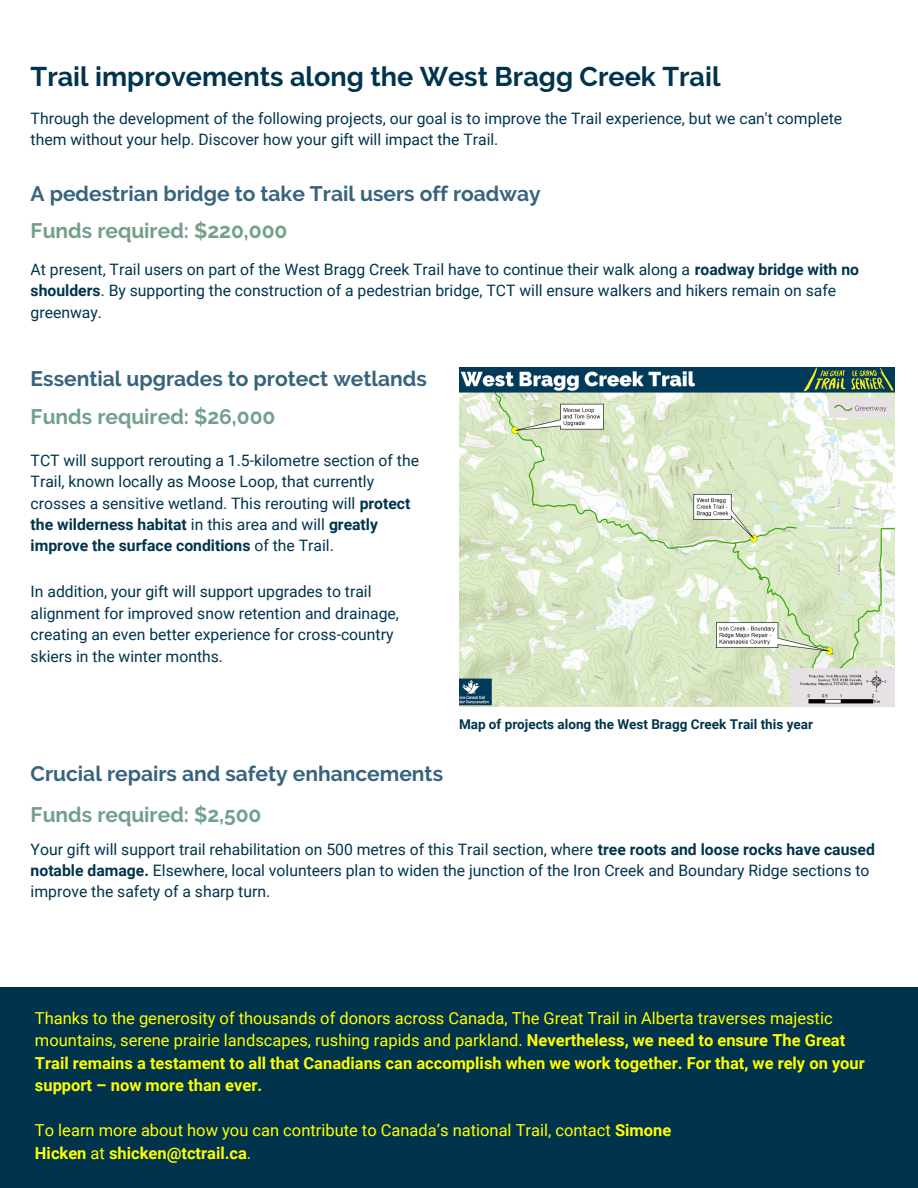
<style>
.page{position:relative;width:918px;height:1188px;background:#fff}
.page>*{position:absolute;margin:0;border:0;box-sizing:border-box;transform-origin:0 0}
.t1{font:700 27px "Raleway";color:#00344d}
.t2{font:700 21px "Raleway";color:#37647d}
.t3{font:700 21px "Raleway";color:#72a088}
.t4{font:16.5px/22.5px "Roboto";color:#ff0}
.t5{font:15.75px/21.3px "Roboto";color:#00344d}
.t6{font:700 13.5px "Roboto";color:#00344d}
.s1{font-weight:700}
</style>
<div class="page">
<div style="left:0;top:987px;width:918px;height:201px;background:#00344d"></div>
<img style="left:459px;top:368px;width:435px;height:338px">
<h1 class="t1" style="left:31px;top:60px;width:691px">Trail improvements along the West Bragg Creek Trail</h1>
<p class="t5" style="left:31px;top:108px;width:813px">Through the development of the following projects, our goal is to improve the Trail experience, but we can't complete them without your help. Discover how your gift will impact the Trail.</p>
<h2 class="t2" style="left:31px;top:181px;width:512px">A pedestrian bridge to take Trail users off roadway</h2>
<h2 class="t3" style="left:31px;top:218px;width:258px">Funds required: $220,000</h2>
<p class="t5" style="left:31px;top:259px;width:830px">At present, Trail users on part of the West Bragg Creek Trail have to continue their walk along a <span class="s1">roadway bridge with no shoulders</span>. By supporting the construction of a pedestrian bridge, TCT will ensure walkers and hikers remain on safe greenway.</p>
<h2 class="t2" style="left:31px;top:366px;width:398px">Essential upgrades to protect wetlands</h2>
<h2 class="t3" style="left:31px;top:404px;width:246px">Funds required: $26,000</h2>
<p class="t5" style="left:31px;top:450px;width:390px">TCT will support rerouting a 1.5-kilometre section of the Trail, known locally as Moose Loop, that currently crosses a sensitive wetland. This rerouting will <span class="s1">protect the wilderness habitat</span> in this area and will <span class="s1">greatly improve the surface conditions</span> of the Trail.</p>
<p class="t5" style="left:31px;top:581px;width:370px">In addition, your gift will support upgrades to trail alignment for improved snow retention and drainage, creating an even better experience for cross-country skiers in the winter months.</p>
<h2 class="t2" style="left:31px;top:762px;width:414px">Crucial repairs and safety enhancements</h2>
<h2 class="t3" style="left:31px;top:803px;width:232px">Funds required: $2,500</h2>
<p class="t6" style="left:459px;top:717px;width:355px">Map of projects along the West Bragg Creek Trail this year</p>
<p class="t5" style="left:31px;top:838px;width:846px">Your gift will support trail rehabilitation on 500 metres of this Trail section, where <span class="s1">tree roots and loose rocks have caused notable damage.</span> Elsewhere, local volunteers plan to widen the junction of the Iron Creek and Boundary Ridge sections to improve the safety of a sharp turn.</p>
<p class="t4" style="left:35px;top:1007px;width:831px">Thanks to the generosity of thousands of donors across Canada, The Great Trail in Alberta traverses majestic mountains, serene prairie landscapes, rushing rapids and parkland. <span class="s1">Nevertheless, we need to ensure The Great Trail remains a testament to all that Canadians can accomplish when we work together. For that, we rely on your support – now more than ever.</span></p>
<p class="t4" style="left:35px;top:1119px;width:638px">To learn more about how you can contribute to Canada’s national Trail, contact <span class="s1">Simone<br>Hicken</span> at <span class="s1">shicken@tctrail.ca</span>.</p>
</div>
